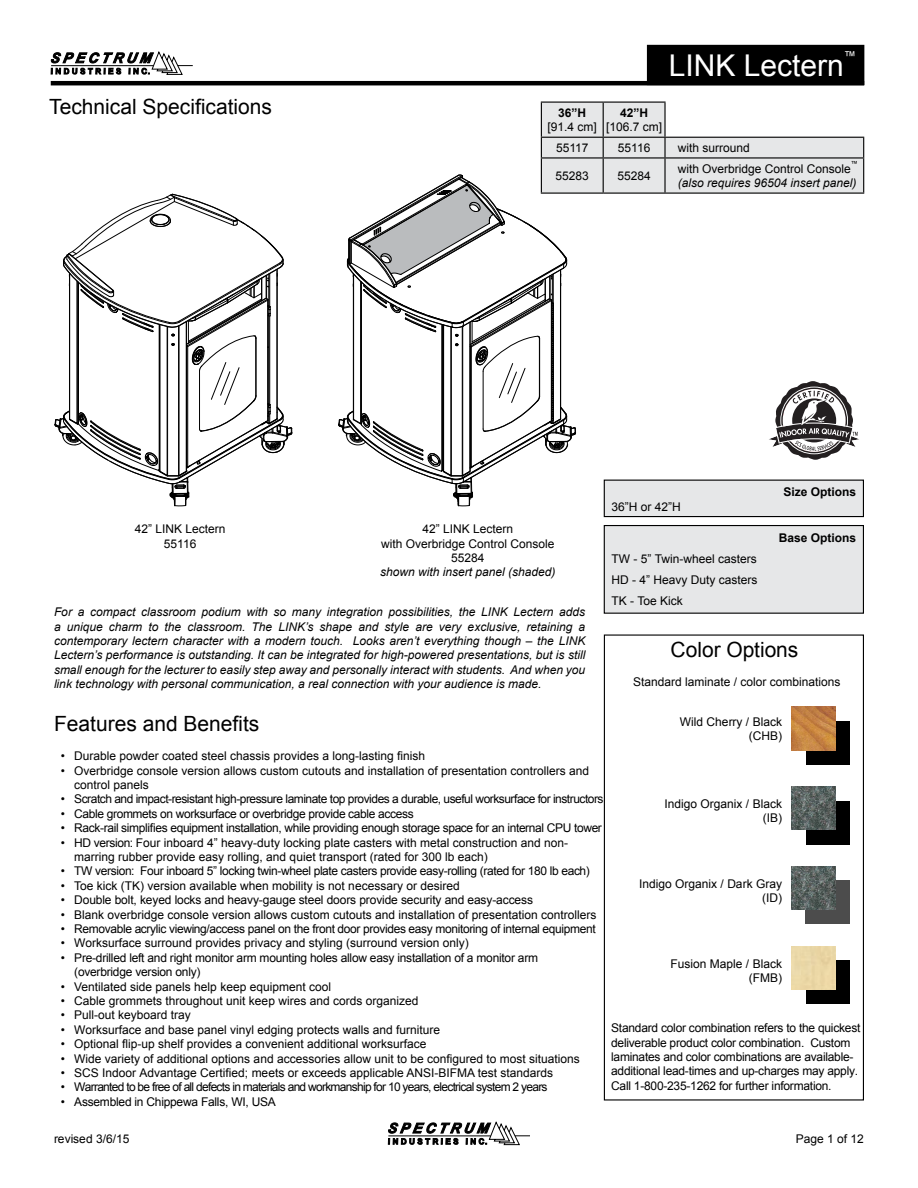
<style>
.page{position:relative;width:918px;height:1188px;background:#fff}
.page>*{position:absolute;margin:0;border:0;box-sizing:border-box;transform-origin:0 0}
.t1{font:30px "Arial";color:#fff}
.t2{font:21px "Arial";color:#000}
.t3{font:12.3px "Arial";color:#fff}
.t4{font:12px/14.4px "Arial";color:#000;text-align:right}
.t5{font:italic 12px/14.4px "Arial";color:#000;text-align:justify}
.t6{font:12px/14.4px "Arial";letter-spacing:-.02em;color:#000}
.t7{font:12px "Arial";letter-spacing:-.03em;color:#000}
.t8{font:12px "Arial";letter-spacing:-.04em;color:#000}
.t9{font:12px "Arial";letter-spacing:-.06em;color:#000}
.t10{font:700 12px "Arial";color:#000}
.t11{font:7.05px "Arial";color:#000}
</style>
<div class="page">
<div style="left:604px;top:634px;width:260px;height:467px;border:1px solid #000"></div>
<div style="left:806px;top:801px;width:43px;height:43px;background:#000"></div>
<img style="left:792px;top:787px;width:43px;height:43px">
<div style="left:806px;top:721px;width:43px;height:43px;background:#000"></div>
<img style="left:792px;top:707px;width:43px;height:43px">
<img style="left:806px;top:881px;width:43px;height:43px">
<img style="left:792px;top:866px;width:43px;height:44px">
<div style="left:806px;top:961px;width:44px;height:43px;background:#000"></div>
<div style="left:792px;top:946px;width:43px;height:43px;background:#ebd7a6"></div>
<svg style="left:54px;top:193px;width:239px;height:314px"></svg>
<hr style="left:51px;top:81px;width:813px;height:4px;background:#000">
<svg style="left:388px;top:1121px;width:142px;height:25px"></svg>
<div style="left:648px;top:46px;width:216px;height:38px;background:#000"></div>
<svg style="left:693px;top:44px;width:165px;height:1px"></svg>
<div style="left:647px;top:45px;width:217px;height:40px;border:2px solid #000"></div>
<svg style="left:50px;top:51px;width:143px;height:35px"></svg>
<div style="left:604px;top:526px;width:259px;height:87px;background:#e6e7e8"></div>
<div style="left:604px;top:525px;width:260px;height:89px;border:1px solid #000"></div>
<svg style="left:338px;top:102px;width:526px;height:430px"></svg>
<h2 class="t2" style="left:49px;top:93px;width:224px">Technical Specifications</h2>
<p class="t3" style="left:844px;top:48px;width:14px">™</p>
<h1 class="t1" style="left:669px;top:46px;width:177px">LINK Lectern</h1>
<p class="t10" style="left:558px;top:105px;width:30px">36”H</p>
<p class="t4" style="left:548px;top:120px;width:51px">[91.4 cm]</p>
<p class="t10" style="left:620px;top:105px;width:30px">42”H</p>
<p class="t4" style="left:606px;top:120px;width:58px">[106.7 cm]</p>
<p class="t4" style="left:556px;top:141px;width:34px">55117</p>
<p class="t4" style="left:618px;top:141px;width:34px">55116</p>
<p class="t4" style="left:678px;top:141px;width:74px">with surround</p>
<p class="t4" style="left:556px;top:169px;width:35px">55283</p>
<p class="t4" style="left:617px;top:169px;width:35px">55284</p>
<p class="t11" style="left:851px;top:159px;width:8px">™</p>
<p class="t5" style="left:678px;top:176px;width:180px">(also requires 96504 insert panel)</p>
<p class="t4" style="left:678px;top:161px;width:174px">with Overbridge Control Console</p>
<p class="t4" style="left:612px;top:499px;width:71px">36”H or 42”H</p>
<p class="t10" style="left:783px;top:484px;width:74px">Size Options</p>
<p class="t4" style="left:135px;top:522px;width:92px;text-align:center">42” LINK Lectern<br>55116</p>
<p class="t4" style="left:381px;top:522px;width:175px;text-align:center">42” LINK Lectern<br>with Overbridge Control Console<br>55284</p>
<p class="t5" style="left:380px;top:565px;width:177px">shown with insert panel (shaded)</p>
<p class="t5" style="left:54px;top:605px;width:533px">For a compact classroom podium with so many integration possibilities, the LINK Lectern adds a unique charm to the classroom. The LINK’s shape and style are very exclusive, retaining a contemporary lectern character with a modern touch. Looks aren’t everything though – the LINK Lectern’s performance is outstanding. It can be integrated for high-powered presentations, but is still small enough for the lecturer to easily step away and personally interact with students. And when you link technology with personal communication, a real connection with your audience is made.</p>
<h2 class="t2" style="left:54px;top:710px;width:207px">Features and Benefits</h2>
<p class="t4" style="left:61px;top:749px;width:366px">• Durable powder coated steel chassis provides a long-lasting finish</p>
<p class="t4" style="left:74px;top:763px;width:516px;text-align:left;text-indent:-14px">• Overbridge console version allows custom cutouts and installation of presentation controllers and control panels</p>
<p class="t8" style="left:61px;top:791px;width:544px">• Scratch and impact-resistant high-pressure laminate top provides a durable, useful worksurface for instructors</p>
<p class="t7" style="left:61px;top:806px;width:354px">• Cable grommets on worksurface or overbridge provide cable access</p>
<p class="t7" style="left:61px;top:820px;width:543px">• Rack-rail simplifies equipment installation, while providing enough storage space for an internal CPU tower</p>
<p class="t4" style="left:74px;top:835px;width:495px;text-align:left;text-indent:-14px">• HD version: Four inboard 4” heavy-duty locking plate casters with metal construction and non&shy;marring rubber provide easy rolling, and quiet transport (rated for 300 lb each)</p>
<p class="t7" style="left:61px;top:863px;width:531px">• TW version: Four inboard 5” locking twin-wheel plate casters provide easy-rolling (rated for 180 lb each)</p>
<p class="t4" style="left:61px;top:879px;width:400px">• Toe kick (TK) version available when mobility is not necessary or desired</p>
<p class="t4" style="left:61px;top:893px;width:474px">• Double bolt, keyed locks and heavy-gauge steel doors provide security and easy-access</p>
<p class="t4" style="left:61px;top:907px;width:537px">• Blank overbridge console version allows custom cutouts and installation of presentation controllers</p>
<p class="t7" style="left:61px;top:921px;width:537px">• Removable acrylic viewing/access panel on the front door provides easy monitoring of internal equipment</p>
<p class="t4" style="left:61px;top:936px;width:410px">• Worksurface surround provides privacy and styling (surround version only)</p>
<p class="t6" style="left:74px;top:951px;width:465px;text-indent:-14px">• Pre-drilled left and right monitor arm mounting holes allow easy installation of a monitor arm (overbridge version only)</p>
<p class="t4" style="left:61px;top:979px;width:272px">• Ventilated side panels help keep equipment cool</p>
<p class="t4" style="left:61px;top:994px;width:359px">• Cable grommets throughout unit keep wires and cords organized</p>
<p class="t4" style="left:61px;top:1008px;width:132px">• Pull-out keyboard tray</p>
<p class="t4" style="left:61px;top:1023px;width:381px">• Worksurface and base panel vinyl edging protects walls and furniture</p>
<p class="t4" style="left:61px;top:1037px;width:367px">• Optional flip-up shelf provides a convenient additional worksurface</p>
<p class="t4" style="left:61px;top:1051px;width:521px">• Wide variety of additional options and accessories allow unit to be configured to most situations</p>
<p class="t4" style="left:61px;top:1066px;width:494px">• SCS Indoor Advantage Certified; meets or exceeds applicable ANSI-BIFMA test standards</p>
<p class="t9" style="left:61px;top:1079px;width:488px">• Warranted to be free of all defects in materials and workmanship for 10 years, electrical system 2 years</p>
<p class="t6" style="left:61px;top:1095px;width:217px">• Assembled in Chippewa Falls, WI, USA</p>
<p class="t4" style="left:612px;top:548px;width:148px;line-height:21.1px;text-align:justify">TW - 5” Twin-wheel casters HD - 4” Heavy Duty casters TK - Toe Kick</p>
<p class="t10" style="left:779px;top:529px;width:79px">Base Options</p>
<h2 class="t2" style="left:671px;top:636px;width:129px">Color Options</h2>
<p class="t4" style="left:633px;top:675px;width:209px">Standard laminate / color combinations</p>
<p class="t4" style="left:680px;top:715px;width:104px">Wild Cherry / Black (CHB)</p>
<p class="t4" style="left:665px;top:796px;width:119px">Indigo Organix / Black (IB)</p>
<p class="t4" style="left:639px;top:876px;width:144px">Indigo Organix / Dark Gray (ID)</p>
<p class="t4" style="left:671px;top:956px;width:113px">Fusion Maple / Black (FMB)</p>
<p class="t6" style="left:611px;top:1021px;width:251px">Standard color combination refers to the quickest deliverable product color combination. Custom laminates and color combinations are available&shy;additional lead-times and up-charges may apply.<br>Call 1-800-235-1262 for further information.</p>
<p class="t4" style="left:54px;top:1131px;width:77px">revised 3/6/15</p>
<p class="t4" style="left:796px;top:1131px;width:70px">Page 1 of 12</p>
</div>
